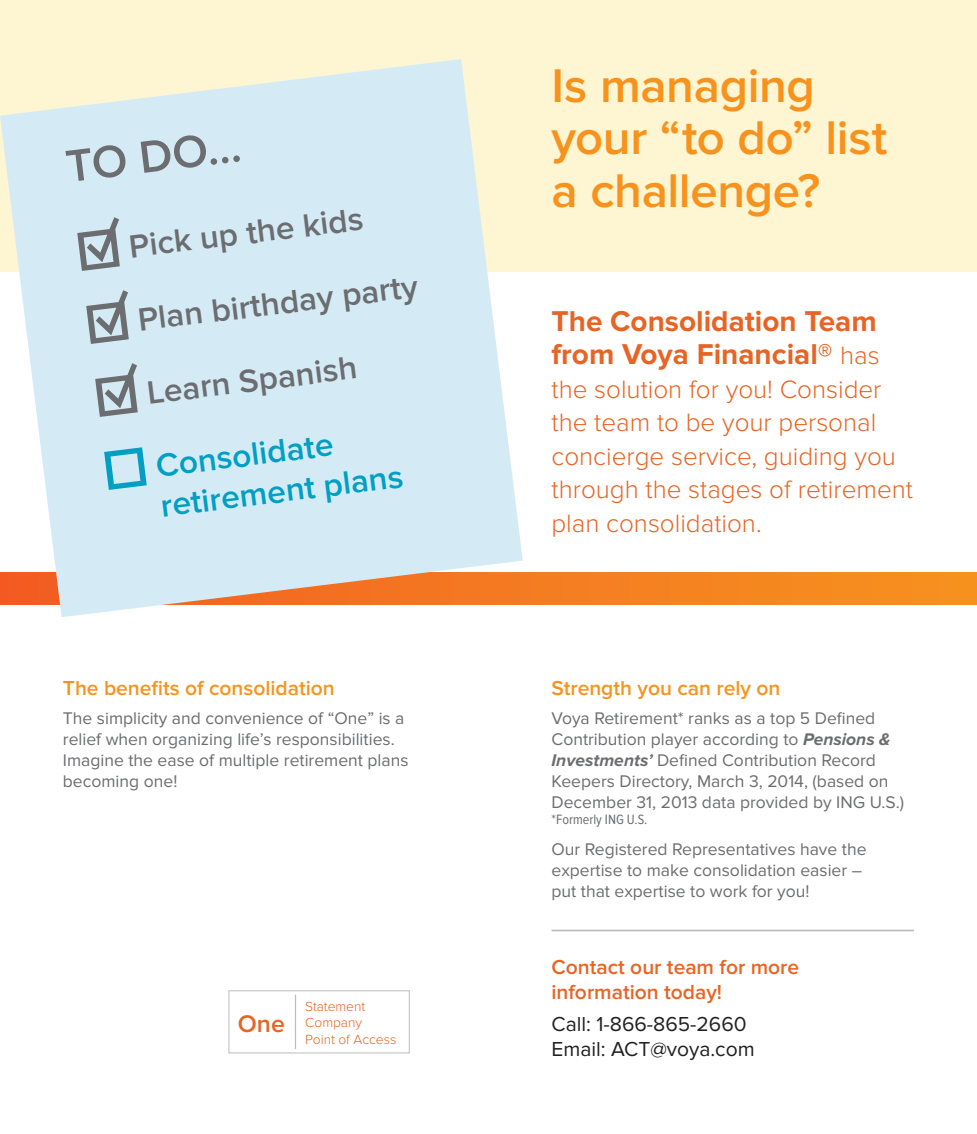
<style>
.page{position:relative;width:977px;height:1134px;background:#fff}
.page>*{position:absolute;margin:0;border:0;box-sizing:border-box;transform-origin:0 0}
.V-Cover_Title_Big_Or{font:600 49px/52.5px "Proxima Nova";letter-spacing:-.01em;color:#f7931d}
.V-Body_Text{font:600 46.73px "Proxima Nova";color:#6c6d70}
.V-Body_Text-2{font:600 33.43px "Proxima Nova";color:#6c6d70}
.V-Body_Text-3{font:600 33.43px/40.1px "Proxima Nova";color:#009fc3}
.V-Subhead_Text{font:700 29.75px/33.4px "Proxima Nova";color:#e86424}
.V-Subhead_Text-2{font:300 26.07px/33.4px "Proxima Nova";color:#e86424}
.V-Subhead_Text-3{font:600 25.03px "Proxima Nova";color:#e86424}
.V-Subhead_Text-4{font:600 21px "Proxima Nova";color:#f7931d}
.V-Subhead_Text-5{font:600 21px/24.5px "Proxima Nova";color:#e86424}
.t1{font:21px/24.5px "Proxima Nova";color:#231f20}
.V-Body_Text-4{font:17.5px/21px "Proxima Nova";color:#6c6d70}
.V-Body_Text-5{font:14px "Proxima Nova Cond";color:#6c6d70}
.V-Subhead_Text-6{font:300 13.65px/16.3px "Proxima Nova";color:#e86424}
.s1{font-weight:700;font-size:66.85px}
.s2{font-weight:300;font-size:26.07px}
.s3{font-weight:700;font-style:italic}
</style>
<div class="page">
<div style="left:0;top:0;width:976px;height:271px;background:#fef5d2"></div>
<div style="left:0;top:573px;width:976px;height:32px;background:#f58620"></div>
<svg style="left:0;top:59px;width:523px;height:558px;fill:#d4ebf6"></svg>
<hr style="left:295px;top:995px;width:1px;height:54px;background:#bcbdc0">
<div style="left:228px;top:990px;width:182px;height:63px;border:1px solid #bcbdc0"></div>
<hr style="left:551px;top:930px;width:363px;height:1px;background:#231f20">
<p class="V-Body_Text" style="left:63px;top:140px;width:177px;rotate:-7deg">TO DO...</p>
<p class="V-Body_Text-2" style="left:74px;top:234px;width:290px;rotate:-7deg"><span class="s1">☑</span> Pick up the kids</p>
<p class="V-Body_Text-2" style="left:83px;top:307px;width:336px;rotate:-7deg"><span class="s1">☑</span> Plan birthday party</p>
<p class="V-Body_Text-2" style="left:92px;top:380px;width:266px;rotate:-7deg"><span class="s1">☑</span> Learn Spanish</p>
<p class="V-Body_Text-3" style="left:154px;top:447px;width:245px;text-indent:-53px;rotate:-7deg"><span class="s1">☐</span> Consolidate retirement plans</p>
<p class="V-Subhead_Text-4" style="left:63px;top:676px;width:273px">The benefits of consolidation</p>
<p class="V-Body_Text-4" style="left:63px;top:708px;width:347px">The simplicity and convenience of “One” is a relief when organizing life’s responsibilities.<br>Imagine the ease of multiple retirement plans becoming one!</p>
<p class="V-Subhead_Text-3" style="left:238px;top:1009px;width:49px">One</p>
<p class="V-Subhead_Text-6" style="left:305px;top:999px;width:92px">Statement<br>Company<br>Point of Access</p>
<p class="V-Cover_Title_Big_Or" style="left:551px;top:60px;width:337px">Is managing your “to do” list a challenge?</p>
<p class="V-Subhead_Text" style="left:551px;top:305px;width:330px">The Consolidation Team from Voya Financial® <span class="s2">has</span></p>
<p class="V-Subhead_Text-2" style="left:551px;top:373px;width:363px">the solution for you! Consider the team to be your personal concierge service, guiding you through the stages of retirement plan consolidation.</p>
<p class="V-Subhead_Text-4" style="left:551px;top:676px;width:230px">Strength you can rely on</p>
<p class="V-Body_Text-4" style="left:551px;top:708px;width:354px">Voya Retirement* ranks as a top 5 Defined Contribution player according to <span class="s3">Pensions &amp; Investments’</span> Defined Contribution Record Keepers Directory, March 3, 2014, (based on December 31, 2013 data provided by ING U.S.)</p>
<p class="V-Body_Text-5" style="left:551px;top:811px;width:97px">*Formerly ING U.S.</p>
<p class="V-Body_Text-4" style="left:551px;top:839px;width:316px">Our Registered Representatives have the expertise to make consolidation easier – put that expertise to work for you!</p>
<p class="V-Subhead_Text-5" style="left:551px;top:955px;width:249px">Contact our team for more information today!</p>
<p class="t1" style="left:551px;top:1012px;width:205px">Call: 1-866-865-2660<br>Email: ACT@voya.com</p>
</div>
